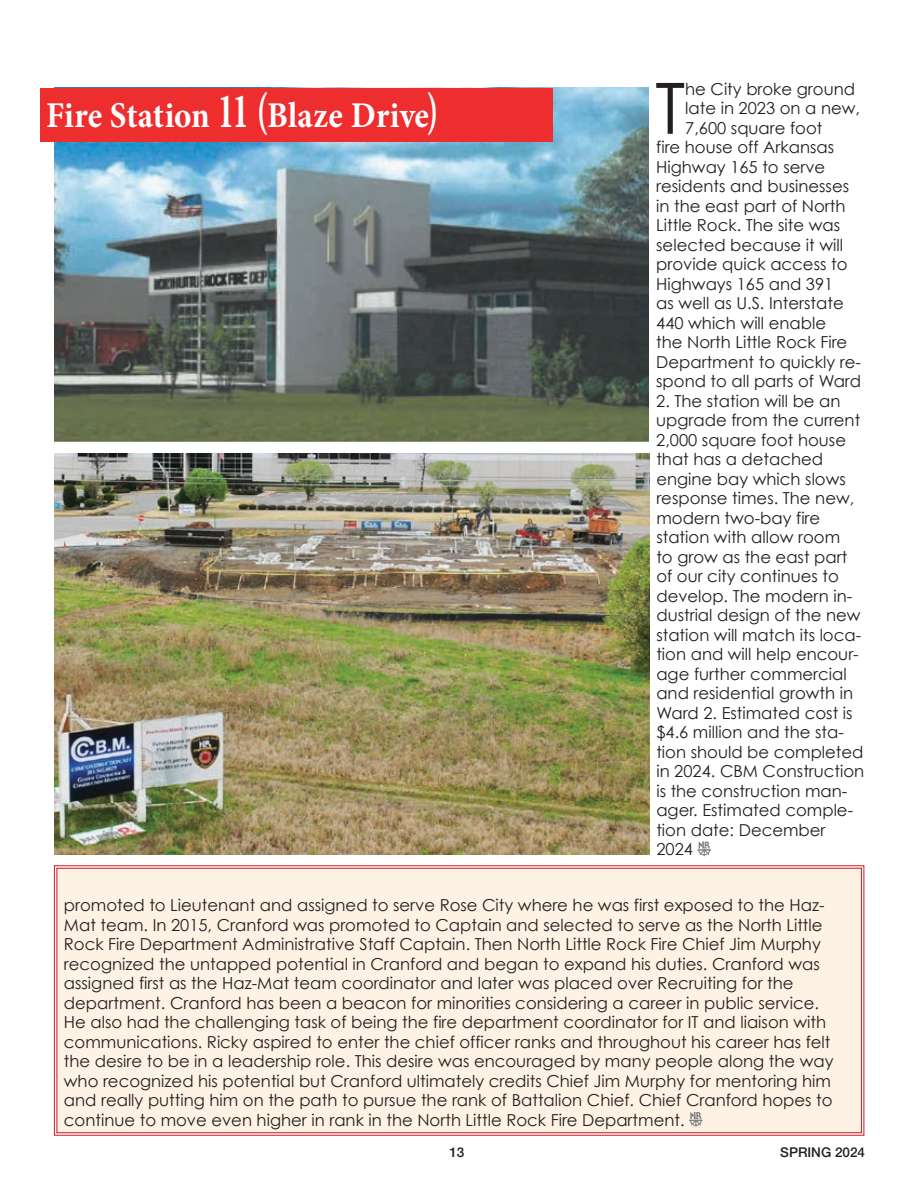
<style>
.page{position:relative;width:918px;height:1188px;background:#fff}
.page>*{position:absolute;margin:0;border:0;box-sizing:border-box;transform-origin:0 0}
.t1{font:70.8px "Century Gothic";color:#231f20}
.t2{font:700 36.3px "Minion Pro";color:#fff;scale:.91 1}
.t3{font:16.5px/19.5px "Century Gothic";color:#231f20}
.t4{font:500 13.5px "Helvetica Neue LT Std";color:#231f20}
.s1{font-size:49.5px}
</style>
<div class="page">
<svg style="left:698px;top:841px;width:13px;height:15px"></svg>
<img style="left:54px;top:454px;width:596px;height:400px">
<img style="left:55px;top:88px;width:594px;height:354px">
<div style="left:40px;top:88px;width:514px;height:54px;background:#ee2d2f"></div>
<svg style="left:54px;top:865px;width:810px;height:271px"></svg>
<h2 class="t2" style="left:46px;top:90px;width:432px">Fire Station <span class="s1">11 (</span>Blaze Drive<span class="s1">)</span></h2>
<h1 class="t1" style="left:655px;top:65px;width:32px">T</h1>
<p class="t3" style="left:685px;top:79px;width:171px">he City broke ground</p>
<p class="t3" style="left:685px;top:98px;width:176px">late in 2023 on a new,</p>
<p class="t3" style="left:685px;top:118px;width:139px">7,600 square foot</p>
<p class="t3" style="left:656px;top:137px;width:179px">fire house off Arkansas</p>
<p class="t3" style="left:656px;top:157px;width:171px">Highway 165 to serve</p>
<p class="t3" style="left:656px;top:176px;width:194px">residents and businesses</p>
<p class="t3" style="left:656px;top:196px;width:191px">in the east part of North</p>
<p class="t3" style="left:656px;top:215px;width:185px">Little Rock. The site was</p>
<p class="t3" style="left:656px;top:235px;width:188px">selected because it will</p>
<p class="t3" style="left:656px;top:254px;width:193px">provide quick access to</p>
<p class="t3" style="left:656px;top:274px;width:179px">Highways 165 and 391</p>
<p class="t3" style="left:656px;top:293px;width:189px">as well as U.S. Interstate</p>
<p class="t3" style="left:656px;top:313px;width:171px">440 which will enable</p>
<p class="t3" style="left:656px;top:332px;width:193px">the North Little Rock Fire</p>
<p class="t3" style="left:656px;top:352px;width:206px">Department to quickly re-</p>
<p class="t3" style="left:656px;top:371px;width:206px">spond to all parts of Ward</p>
<p class="t3" style="left:656px;top:391px;width:210px">2. The station will be an upgrade from the current<br>2,000 square foot house that has a detached engine bay which slows response times. The new, modern two-bay fire station with allow room<br>to grow as the east part of our city continues to develop. The modern in&shy;dustrial design of the new station will match its loca&shy;tion and will help encour&shy;age further commercial and residential growth in<br>Ward 2. Estimated cost is $4.6 million and the sta&shy;tion should be completed in 2024. CBM Construction is the construction man&shy;ager. Estimated comple&shy;tion date: December<br>2024</p>
<p class="t3" style="left:64px;top:895px;width:771px">promoted to Lieutenant and assigned to serve Rose City where he was first exposed to the Haz-Mat team. In 2015, Cranford was promoted to Captain and selected to serve as the North Little Rock Fire Department Administrative Staff Captain. Then North Little Rock Fire Chief Jim Murphy recognized the untapped potential in Cranford and began to expand his duties. Cranford was assigned first as the Haz-Mat team coordinator and later was placed over Recruiting for the department. Cranford has been a beacon for minorities considering a career in public service.<br>He also had the challenging task of being the fire department coordinator for IT and liaison with communications. Ricky aspired to enter the chief officer ranks and throughout his career has felt the desire to be in a leadership role. This desire was encouraged by many people along the way who recognized his potential but Cranford ultimately credits Chief Jim Murphy for mentoring him and really putting him on the path to pursue the rank of Battalion Chief. Chief Cranford hopes to continue to move even higher in rank in the North Little Rock Fire Department.</p>
<p class="t4" style="left:449px;top:1144px;width:17px">13</p>
<p class="t4" style="left:780px;top:1144px;width:86px">Spring 2024</p>
</div>
